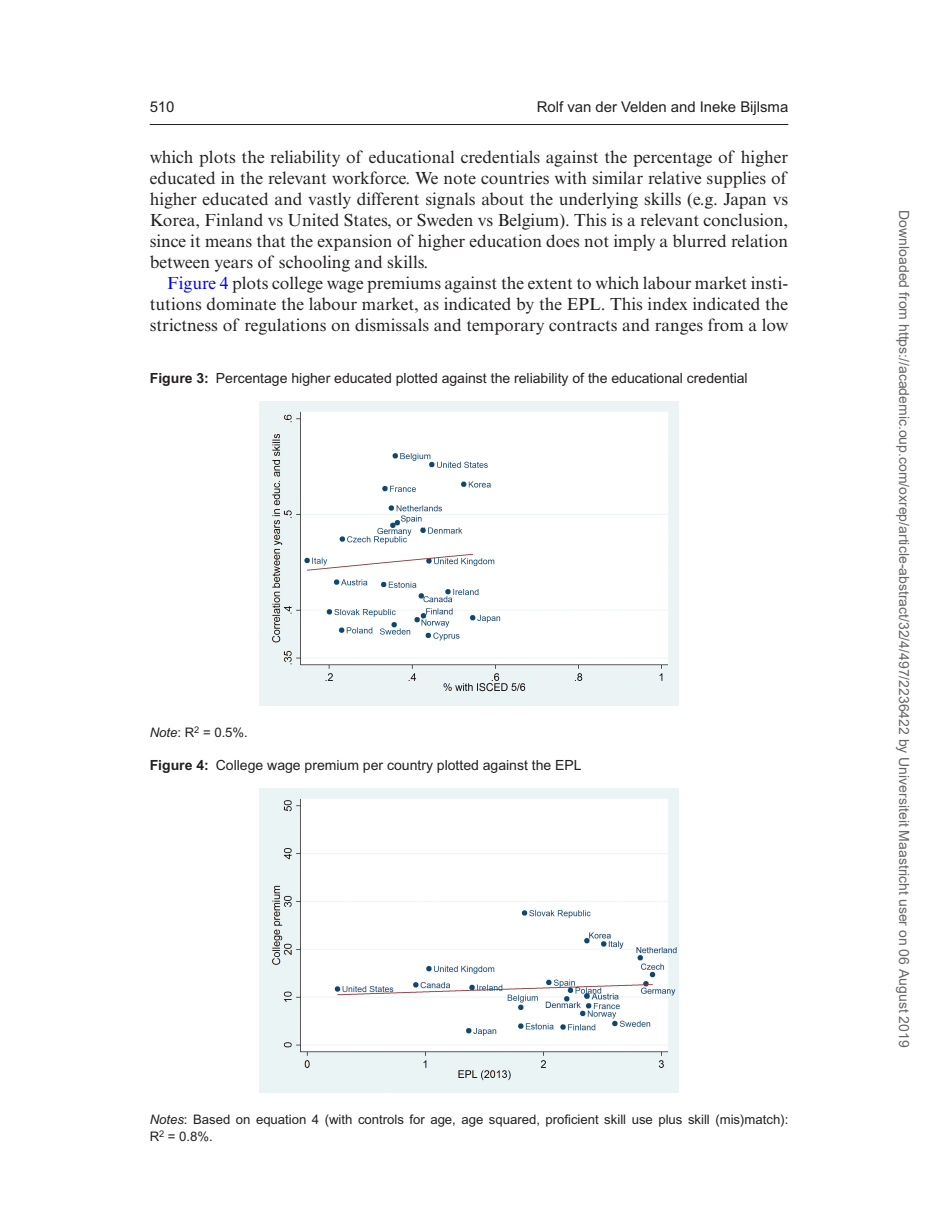
<style>
.page{position:relative;width:938px;height:1221px;background:#fff}
.page>*{position:absolute;margin:0;border:0;box-sizing:border-box;transform-origin:0 0}
.t1{font:17.5px/21px "Times New Roman MT Std";color:#231f20;text-align:justify}
.t2{font:14.88px "Arial MT Std";color:#231f20}
.t3{font:14px "Arial MT Std";color:#231f20}
.t4{font:14px "Arial";color:#666}
.t5{font:13.12px/16.6px "Arial MT Std";color:#231f20}
.s1{color:#00f}
.s2{font-weight:700}
.s3{font-style:italic}
</style>
<div class="page">
<img style="left:260px;top:401px;width:418px;height:304px">
<img style="left:260px;top:788px;width:418px;height:304px">
<hr style="left:150px;top:124px;width:638px;height:1px;background:#231f20">
<p class="t2" style="left:150px;top:98px;width:26px">510</p>
<p class="t2" style="left:537px;top:98px;width:253px">Rolf van der Velden and Ineke Bijlsma</p>
<p class="t1" style="left:150px;top:146px;width:640px">which plots the reliability of educational credentials against the percentage of higher educated in the relevant workforce. We note countries with similar relative supplies of higher educated and vastly different signals about the underlying skills (e.g. Japan vs Korea, Finland vs United States, or Sweden vs Belgium). This is a relevant conclusion, since it means that the expansion of higher education does not imply a blurred relation between years of schooling and skills.</p>
<p class="t1" style="left:150px;top:272px;width:640px;text-indent:18px"><span class="s1">Figure 4</span> plots college wage premiums against the extent to which labour market insti&shy;tutions dominate the labour market, as indicated by the EPL. This index indicated the strictness of regulations on dismissals and temporary contracts and ranges from a low</p>
<p class="t3" style="left:150px;top:370px;width:599px"><span class="s2">Figure 3:</span> Percentage higher educated plotted against the reliability of the educational credential</p>
<p class="t5" style="left:150px;top:724px;width:100px"><span class="s3">Note</span>: R<sup>2</sup> = 0.5%.</p>
<p class="t3" style="left:150px;top:757px;width:433px"><span class="s2">Figure 4:</span> College wage premium per country plotted against the EPL</p>
<p class="t5" style="left:150px;top:1111px;width:640px"><span class="s3">Notes</span>: Based on equation 4 (with controls for age, age squared, proficient skill use plus skill (mis)match):<br>R<sup>2</sup> = 0.8%.</p>
<p class="t4" style="left:909px;top:210px;width:838px;rotate:90deg">Downloaded from https://academic.oup.com/oxrep/article-abstract/32/4/497/2236422 by Universiteit Maastricht user on 06 August 2019</p>
</div>
